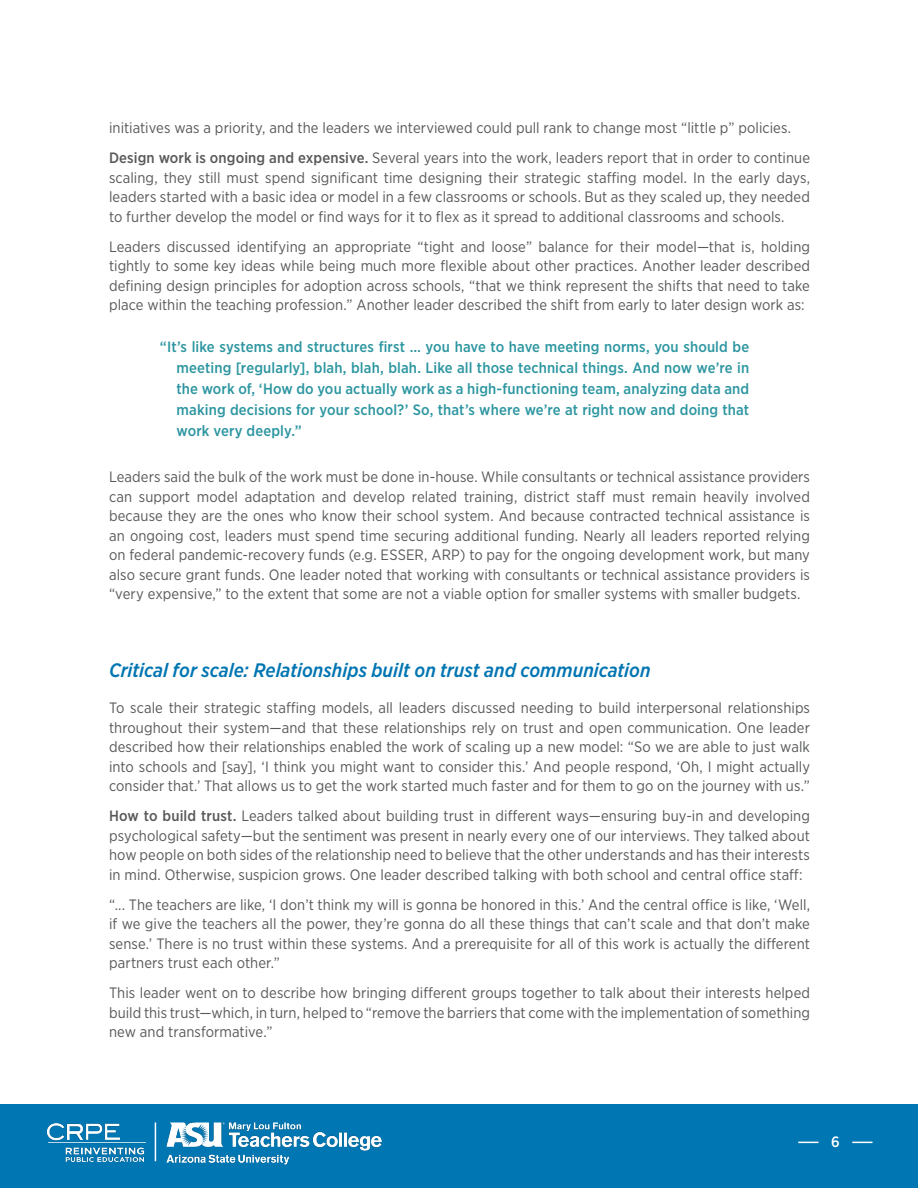
<style>
.page{position:relative;width:918px;height:1188px;background:#fff}
.page>*{position:absolute;margin:0;border:0;box-sizing:border-box;transform-origin:0 0}
.t1{font:italic 500 19.5px "Gotham Narrow";color:#0075b2}
.t2{font:15px/19.5px "Gotham Narrow";letter-spacing:.005em;color:#58595b;text-align:justify}
.t3{font:500 15px/21px "Gotham Narrow";letter-spacing:.01em;color:#2d96a1;text-align:justify}
.t4{font:500 15px "Gotham Narrow";color:#fff}
.s1{font-weight:500}
</style>
<div class="page">
<div style="left:0;top:1104px;width:918px;height:84px;background:#0076b3"></div>
<img style="left:48px;top:1123px;width:97px;height:39px">
<img style="left:155px;top:1122px;width:227px;height:43px">
<svg style="left:852px;top:1142px;width:21px;height:1px"></svg>
<svg style="left:798px;top:1142px;width:21px;height:1px"></svg>
<p class="t2" style="left:109px;top:113px;width:702px;line-height:30px">initiatives was a priority, and the leaders we interviewed could pull rank to change most “little p” policies.<br><span class="s1">Design work is ongoing and expensive.</span> Several years into the work, leaders report that in order to continue</p>
<p class="t2" style="left:109px;top:168px;width:703px">scaling, they still must spend significant time designing their strategic staffing model. In the early days, leaders started with a basic idea or model in a few classrooms or schools. But as they scaled up, they needed to further develop the model or find ways for it to flex as it spread to additional classrooms and schools.</p>
<p class="t2" style="left:109px;top:237px;width:702px">Leaders discussed identifying an appropriate “tight and loose” balance for their model—that is, holding tightly to some key ideas while being much more flexible about other practices. Another leader described defining design principles for adoption across schools, “that we think represent the shifts that need to take place within the teaching profession.” Another leader described the shift from early to later design work as:</p>
<p class="t3" style="left:177px;top:336px;width:574px;text-indent:-17px">“It’s like systems and structures first … you have to have meeting norms, you should be meeting [regularly], blah, blah, blah. Like all those technical things. And now we’re in the work of, ‘How do you actually work as a high-functioning team, analyzing data and making decisions for your school?’ So, that’s where we’re at right now and doing that work very deeply.”</p>
<p class="t2" style="left:109px;top:467px;width:702px">Leaders said the bulk of the work must be done in-house. While consultants or technical assistance providers can support model adaptation and develop related training, district staff must remain heavily involved because they are the ones who know their school system. And because contracted technical assistance is an ongoing cost, leaders must spend time securing additional funding. Nearly all leaders reported relying on federal pandemic-recovery funds (e.g. ESSER, ARP) to pay for the ongoing development work, but many also secure grant funds. One leader noted that working with consultants or technical assistance providers is “very expensive,” to the extent that some are not a viable option for smaller systems with smaller budgets.</p>
<h1 class="t1" style="left:109px;top:657px;width:543px">Critical for scale: Relationships built on trust and communication</h1>
<p class="t2" style="left:109px;top:698px;width:702px">To scale their strategic staffing models, all leaders discussed needing to build interpersonal relationships throughout their system—and that these relationships rely on trust and open communication. One leader described how their relationships enabled the work of scaling up a new model: “So we are able to just walk into schools and [say], ‘I think you might want to consider this.’ And people respond, ‘Oh, I might actually consider that.’ That allows us to get the work started much faster and for them to go on the journey with us.”</p>
<p class="t2" style="left:109px;top:806px;width:702px"><span class="s1">How to build trust.</span> Leaders talked about building trust in different ways—ensuring buy-in and developing psychological safety—but the sentiment was present in nearly every one of our interviews. They talked about how people on both sides of the relationship need to believe that the other understands and has their interests in mind. Otherwise, suspicion grows. One leader described talking with both school and central office staff:</p>
<p class="t2" style="left:109px;top:895px;width:703px">“... The teachers are like, ‘I don’t think my will is gonna be honored in this.’ And the central office is like, ‘Well, if we give the teachers all the power, they’re gonna do all these things that can’t scale and that don’t make sense.’ There is no trust within these systems. And a prerequisite for all of this work is actually the different partners trust each other.”</p>
<p class="t2" style="left:109px;top:983px;width:703px">This leader went on to describe how bringing different groups together to talk about their interests helped build this trust—which, in turn, helped to “remove the barriers that come with the implementation of something new and transformative.”</p>
<p class="t4" style="left:831px;top:1133px;width:10px">6</p>
</div>
